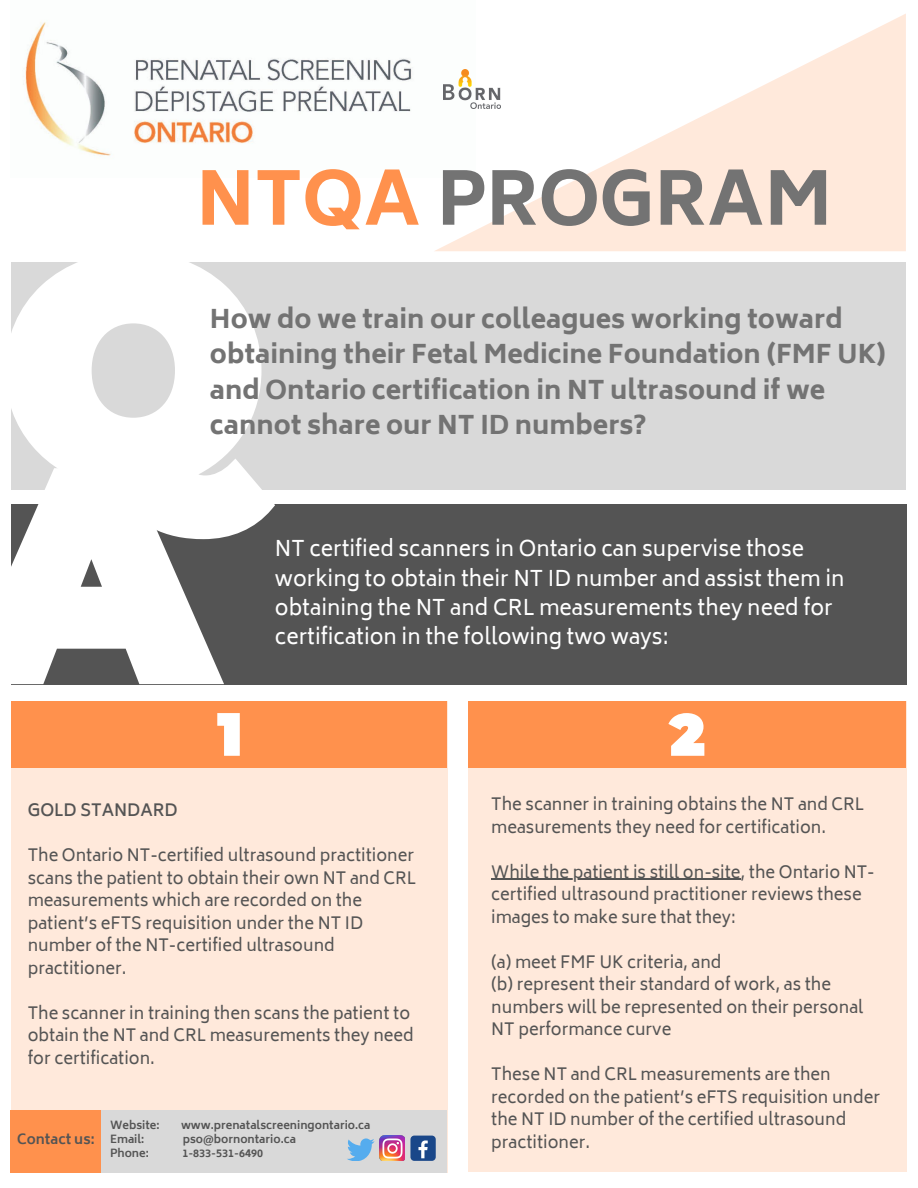
<style>
.page{position:relative;width:918px;height:1188px;background:#fff}
.page>*{position:absolute;margin:0;border:0;box-sizing:border-box;transform-origin:0 0}
.t1{font:800 72px "Biryani";color:#737373}
.t2{font:800 25.5px/35.4px "Biryani";color:#737373}
.t3{font:21px/29.2px "Biryani";color:#fff}
.t4{font:16.5px/22.5px "Biryani";color:#545454}
.t5{font:600 16.5px "Biryani";color:#545454}
.t6{font:700 13.65px "Biryani";color:#545454}
.t7{font:700 10.95px "Biryani";color:#545454}
.s1{color:#ff914d}
</style>
<div class="page">
<div style="left:11px;top:262px;width:895px;height:228px;background:#d9d9d9"></div>
<img style="left:25px;top:22px;width:387px;height:135px">
<svg style="left:435px;top:14px;width:471px;height:237px;fill:#ffe9db"></svg>
<img style="left:443px;top:70px;width:57px;height:39px">
<div style="left:11px;top:504px;width:896px;height:180px;background:#545454"></div>
<svg style="left:11px;top:262px;width:264px;height:275px;fill:#fff"></svg>
<svg style="left:11px;top:468px;width:213px;height:216px;fill:#fff"></svg>
<div style="left:11px;top:701px;width:436px;height:472px;background:#ffe9db"></div>
<div style="left:469px;top:701px;width:438px;height:470px;background:#ffe9db"></div>
<div style="left:11px;top:701px;width:436px;height:66px;background:#ff914d"></div>
<svg style="left:217px;top:713px;width:23px;height:43px"></svg>
<div style="left:469px;top:701px;width:437px;height:66px;background:#ff914d"></div>
<svg style="left:668px;top:713px;width:36px;height:43px"></svg>
<hr style="left:491px;top:879px;width:250px;height:1px;background:#545454">
<div style="left:11px;top:1110px;width:436px;height:62px;background:#d9d9d9"></div>
<div style="left:11px;top:1110px;width:90px;height:62px;background:#ff914d"></div>
<svg style="left:347px;top:1138px;width:27px;height:23px"></svg>
<img style="left:379px;top:1135px;width:26px;height:26px">
<div style="left:410px;top:1136px;width:26px;height:25px;background:#1a4789;border-radius:4px"></div>
<svg style="left:418px;top:1140px;width:10px;height:18px"></svg>
<h1 class="t1" style="left:196px;top:158px;width:638px"><span class="s1">NTQA</span> PROGRAM</h1>
<p class="t2" style="left:210px;top:301px;width:678px">How do we train our colleagues working toward obtaining their Fetal Medicine Foundation (FMF UK) and Ontario certification in NT ultrasound if we cannot share our NT ID numbers?</p>
<p class="t3" style="left:275px;top:534px;width:571px">NT certified scanners in Ontario can supervise those working to obtain their NT ID number and assist them in obtaining the NT and CRL measurements they need for certification in the following two ways:</p>
<p class="t5" style="left:28px;top:801px;width:152px">GOLD STANDARD</p>
<p class="t4" style="left:28px;top:844px;width:390px">The Ontario NT-certified ultrasound practitioner scans the patient to obtain their own NT and CRL measurements which are recorded on the patient’s eFTS requisition under the NT ID number of the NT-certified ultrasound practitioner.</p>
<p class="t4" style="left:28px;top:1002px;width:388px">The scanner in training then scans the patient to obtain the NT and CRL measurements they need for certification.</p>
<p class="t6" style="left:17px;top:1131px;width:79px">Contact us:</p>
<p class="t7" style="left:110px;top:1119px;width:51px">Website:</p>
<p class="t7" style="left:181px;top:1119px;width:191px">www.prenatalscreeningontario.ca</p>
<p class="t7" style="left:110px;top:1133px;width:36px">Email:</p>
<p class="t7" style="left:183px;top:1133px;width:115px">pso@bornontario.ca</p>
<p class="t7" style="left:110px;top:1147px;width:40px">Phone:</p>
<p class="t7" style="left:182px;top:1147px;width:82px">1-833-531-6490</p>
<p class="t4" style="left:491px;top:793px;width:374px">The scanner in training obtains the NT and CRL measurements they need for certification.</p>
<p class="t4" style="left:491px;top:861px;width:385px">While the patient is still on-site, the Ontario NT&shy;certified ultrasound practitioner reviews these images to make sure that they:</p>
<p class="t4" style="left:491px;top:951px;width:232px">(a) meet FMF UK criteria, and</p>
<p class="t4" style="left:491px;top:973px;width:374px">(b) represent their standard of work, as the numbers will be represented on their personal<br>NT performance curve</p>
<p class="t4" style="left:491px;top:1063px;width:390px">These NT and CRL measurements are then recorded on the patient’s eFTS requisition under the NT ID number of the certified ultrasound practitioner.</p>
</div>
